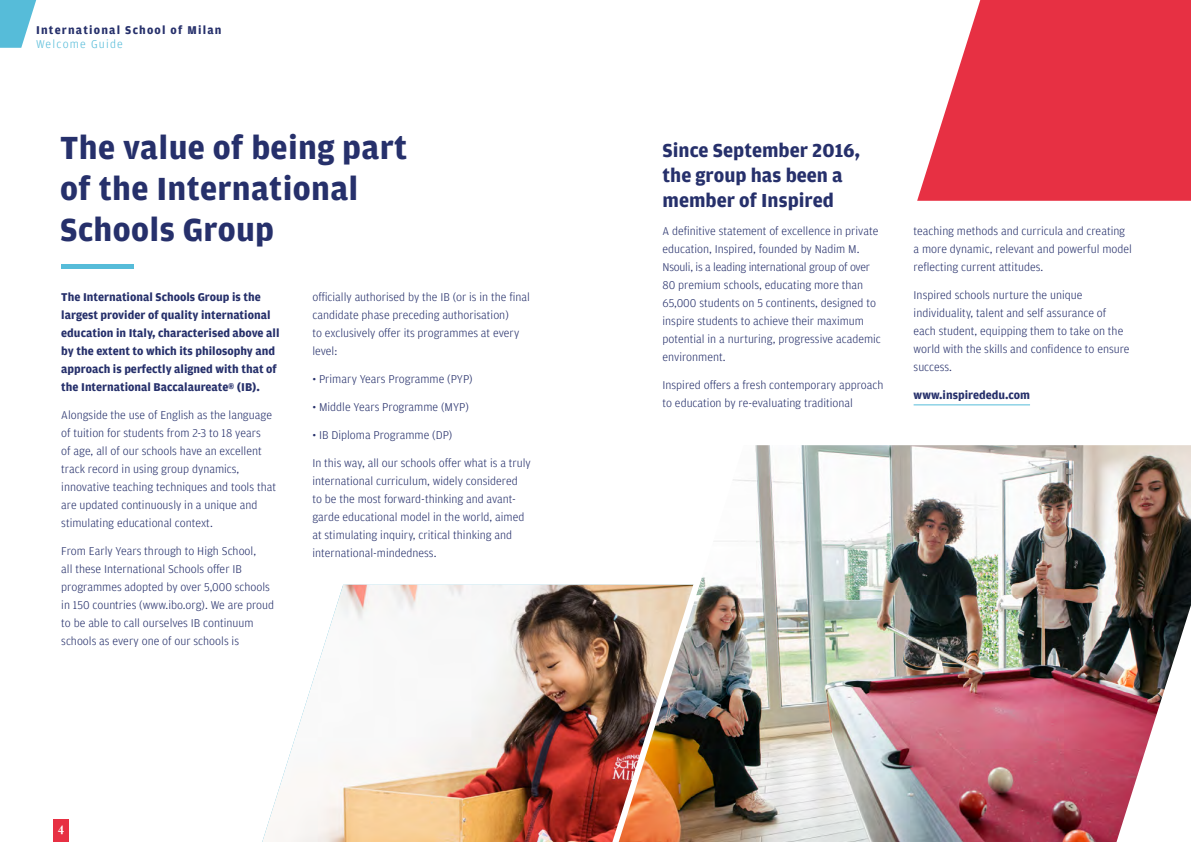
<style>
.page{position:relative;width:1191px;height:842px;background:#fff}
.page>*{position:absolute;margin:0;border:0;box-sizing:border-box;transform-origin:0 0}
.t1{font:700 34px/40.8px "Amplitude";letter-spacing:.01em;color:#26306b}
.t2{font:700 20px/25px "Amplitude";color:#26306b}
.t3{font:700 13.4px "Bembo Std";color:#fff}
.t4{font:300 12px/18px "Amplitude";color:#26306b}
.t5{font:700 12px/18px "Amplitude";color:#26306b}
.t6{font:700 12px "Amplitude";letter-spacing:.1em;color:#26306b}
.t7{font:300 12px "Amplitude";letter-spacing:.1em;color:#56bcd9}
</style>
<div class="page">
<hr style="left:61px;top:264px;width:73px;height:4px;background:#56bcd9">
<div style="left:54px;top:819px;width:15px;height:23px;background:#e73043"></div>
<img style="left:262px;top:585px;width:293px;height:257px">
<hr style="left:913px;top:404px;width:117px;height:1px;background:#56bcd9">
<img style="left:555px;top:445px;width:636px;height:397px">
<svg style="left:917px;top:0;width:274px;height:201px"></svg>
<svg style="left:0;top:0;width:37px;height:48px"></svg>
<p class="t6" style="left:36px;top:23px;width:187px">International School of Milan</p>
<p class="t7" style="left:36px;top:37px;width:88px">Welcome Guide</p>
<h1 class="t1" style="left:60px;top:128px;width:348px">The value of being part of the International<br>Schools Group</h1>
<p class="t5" style="left:61px;top:288px;width:220px">The International Schools Group is the largest provider of quality international education in Italy, characterised above all by the extent to which its philosophy and approach is perfectly aligned with that of the International Baccalaureate® (IB).</p>
<p class="t4" style="left:61px;top:406px;width:216px">Alongside the use of English as the language of tuition for students from 2-3 to 18 years<br>of age, all of our schools have an excellent track record in using group dynamics, innovative teaching techniques and tools that are updated continuously in a unique and stimulating educational context.</p>
<p class="t4" style="left:61px;top:542px;width:214px">From Early Years through to High School,<br>all these International Schools offer IB programmes adopted by over 5,000 schools in 150 countries (www.ibo.org). We are proud to be able to call ourselves IB continuum schools as every one of our schools is</p>
<p class="t4" style="left:312px;top:288px;width:219px">officially authorised by the IB (or is in the final candidate phase preceding authorisation)<br>to exclusively offer its programmes at every level:</p>
<p class="t4" style="left:312px;top:370px;width:162px">• Primary Years Programme (PYP)</p>
<p class="t4" style="left:312px;top:398px;width:158px">• Middle Years Programme (MYP)</p>
<p class="t4" style="left:312px;top:426px;width:141px">• IB Diploma Programme (DP)</p>
<p class="t4" style="left:312px;top:454px;width:220px">In this way, all our schools offer what is a truly international curriculum, widely considered<br>to be the most forward-thinking and avant&shy;garde educational model in the world, aimed at stimulating inquiry, critical thinking and international-mindedness.</p>
<p class="t3" style="left:58px;top:822px;width:8px">4</p>
<h2 class="t2" style="left:662px;top:138px;width:199px">Since September 2016, the group has been a member of Inspired</h2>
<p class="t4" style="left:662px;top:222px;width:220px">A definitive statement of excellence in private education, Inspired, founded by Nadim M.<br>Nsouli, is a leading international group of over 80 premium schools, educating more than 65,000 students on 5 continents, designed to inspire students to achieve their maximum potential in a nurturing, progressive academic environment.</p>
<p class="t4" style="left:662px;top:376px;width:222px">Inspired offers a fresh contemporary approach to education by re-evaluating traditional</p>
<p class="t4" style="left:913px;top:222px;width:220px">teaching methods and curricula and creating a more dynamic, relevant and powerful model reflecting current attitudes.</p>
<p class="t4" style="left:913px;top:286px;width:217px">Inspired schools nurture the unique individuality, talent and self assurance of each student, equipping them to take on the world with the skills and confidence to ensure success.</p>
<p class="t5" style="left:913px;top:386px;width:118px">www.inspirededu.com</p>
</div>
